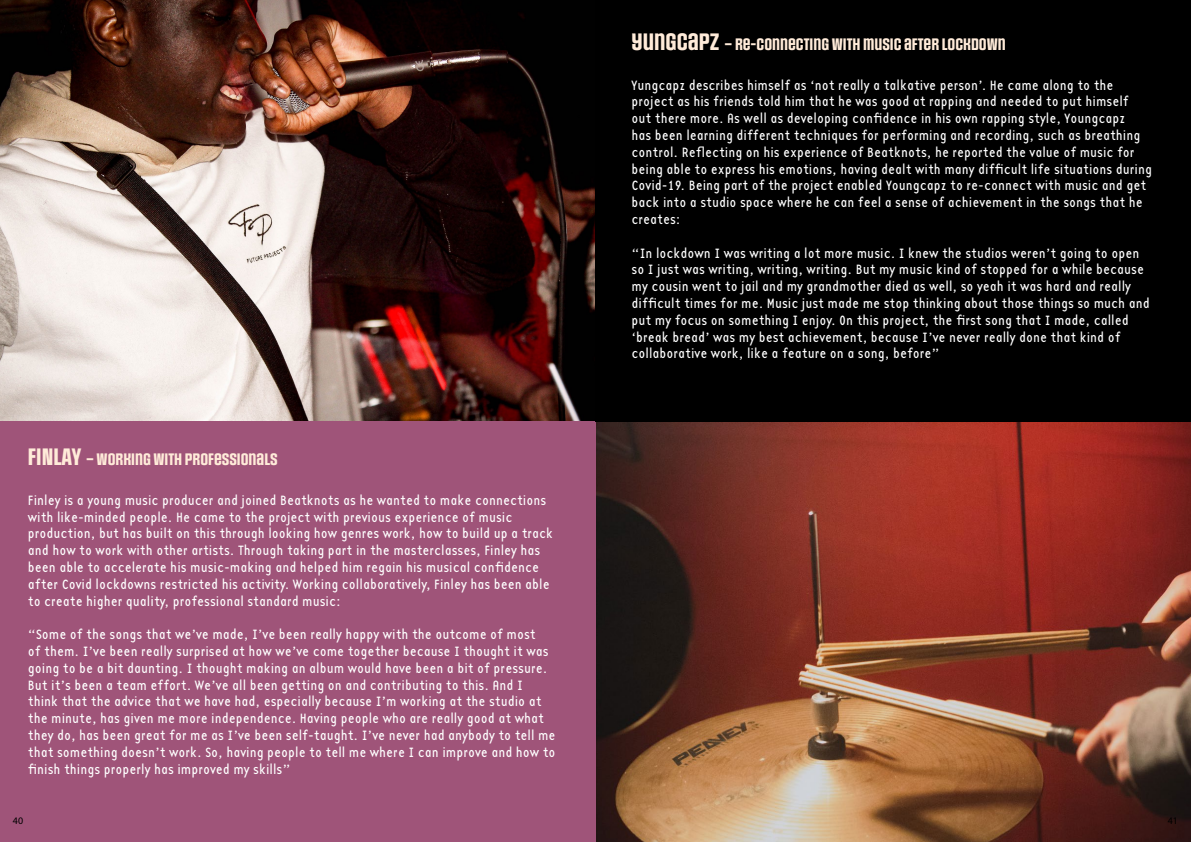
<style>
.page{position:relative;width:1191px;height:842px;background:#fff}
.page>*{position:absolute;margin:0;border:0;box-sizing:border-box;transform-origin:0 0}
.t1{font:14px/16.8px "Base 12 Sans OT";color:#fff}
.t2{font:700 14px "Social Gothic";color:#ffebd9}
.t3{font:10px "Myriad Pro";color:#000}
.s1{font-size:20px}
</style>
<div class="page">
<img style="left:0;top:0;width:595px;height:421px">
<img style="left:595px;top:421px;width:596px;height:421px">
<div style="left:0;top:421px;width:595px;height:421px;background:#9f5479"></div>
<div style="left:595px;top:0;width:596px;height:421px;background:#000"></div>
<p class="t2" style="left:631px;top:35px;width:376px"><span class="s1">YUNGCAPZ</span> – RE-CONNECTING WITH MUSIC AFTER LOCKDOWN</p>
<p class="t2" style="left:28px;top:451px;width:251px"><span class="s1">FINLAY</span> – WORKING WITH PROFESSIONALS</p>
<p class="t1" style="left:28px;top:492px;width:527px">Finley is a young music producer and joined Beatknots as he wanted to make connections with like-minded people. He came to the project with previous experience of music production, but has built on this through looking how genres work, how to build up a track and how to work with other artists. Through taking part in the masterclasses, Finley has been able to accelerate his music-making and helped him regain his musical confidence after Covid lockdowns restricted his activity. Working collaboratively, Finley has been able to create higher quality, professional standard music:</p>
<p class="t1" style="left:28px;top:626px;width:529px">“Some of the songs that we’ve made, I’ve been really happy with the outcome of most<br>of them. I’ve been really surprised at how we’ve come together because I thought it was going to be a bit daunting. I thought making an album would have been a bit of pressure.<br>But it’s been a team effort. We’ve all been getting on and contributing to this. And I think that the advice that we have had, especially because I’m working at the studio at the minute, has given me more independence. Having people who are really good at what they do, has been great for me as I’ve been self-taught. I’ve never had anybody to tell me that something doesn’t work. So, having people to tell me where I can improve and how to finish things properly has improved my skills”</p>
<p class="t1" style="left:631px;top:76px;width:522px">Yungcapz describes himself as ‘not really a talkative person’. He came along to the project as his friends told him that he was good at rapping and needed to put himself<br>out there more. As well as developing confidence in his own rapping style, Youngcapz<br>has been learning different techniques for performing and recording, such as breathing control. Reflecting on his experience of Beatknots, he reported the value of music for being able to express his emotions, having dealt with many difficult life situations during Covid-19. Being part of the project enabled Youngcapz to re-connect with music and get back into a studio space where he can feel a sense of achievement in the songs that he creates:</p>
<p class="t1" style="left:631px;top:244px;width:520px">“In lockdown I was writing a lot more music. I knew the studios weren’t going to open so I just was writing, writing, writing. But my music kind of stopped for a while because my cousin went to jail and my grandmother died as well, so yeah it was hard and really difficult times for me. Music just made me stop thinking about those things so much and put my focus on something I enjoy. On this project, the first song that I made, called ‘break bread’ was my best achievement, because I’ve never really done that kind of collaborative work, like a feature on a song, before”</p>
<p class="t3" style="left:13px;top:814px;width:12px">40</p>
<p class="t3" style="left:1167px;top:814px;width:12px">41</p>
</div>
